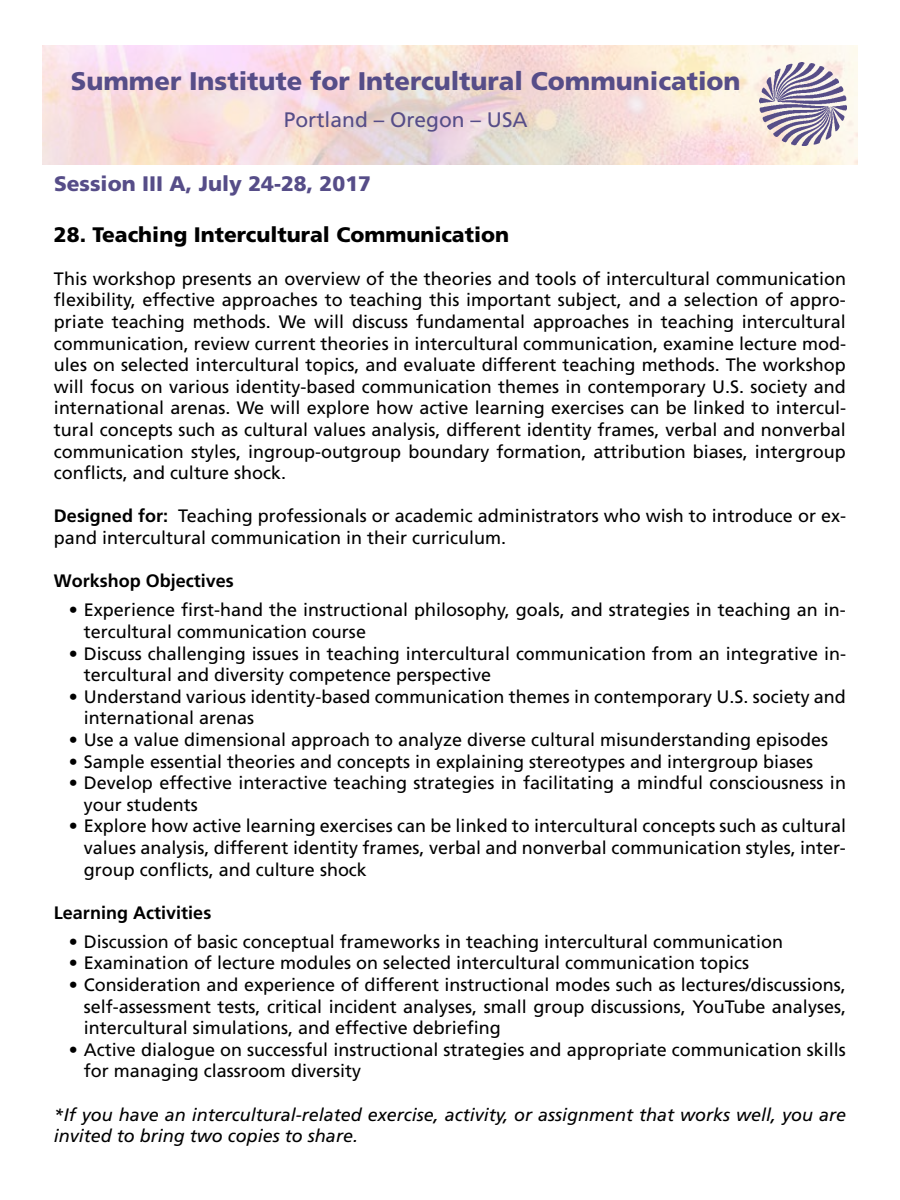
<style>
.page{position:relative;width:900px;height:1200px;background:#fff}
.page>*{position:absolute;margin:0;border:0;box-sizing:border-box;transform-origin:0 0}
.t1{font:900 25.5px "Frutiger";color:#564d88}
.t2{font:900 21px "Frutiger";color:#000}
.t3{font:900 21px "Frutiger";color:#564d88}
.t4{font:21px "Frutiger";color:#564d88}
.t5{font:18px/21.6px "Frutiger";color:#000}
.t6{font:italic 18px/21.6px "Frutiger";color:#000}
.t7{font:700 18px "Frutiger";color:#000}
.s1{font-weight:700}
</style>
<div class="page">
<img style="left:42px;top:45px;width:816px;height:120px">
<img style="left:760px;top:62px;width:86px;height:84px">
<h1 class="t1" style="left:71px;top:66px;width:671px">Summer Institute for Intercultural Communication</h1>
<p class="t4" style="left:284px;top:108px;width:245px">Portland – Oregon – USA</p>
<p class="t3" style="left:54px;top:171px;width:319px">Session III A, July 24-28, 2017</p>
<p class="t2" style="left:54px;top:222px;width:457px">28. Teaching Intercultural Communication</p>
<p class="t5" style="left:54px;top:268px;width:794px;text-align:justify">This workshop presents an overview of the theories and tools of intercultural communication flexibility, effective approaches to teaching this important subject, and a selection of appro&shy;priate teaching methods. We will discuss fundamental approaches in teaching intercultural communication, review current theories in intercultural communication, examine lecture mod&shy;ules on selected intercultural topics, and evaluate different teaching methods. The workshop will focus on various identity-based communication themes in contemporary U.S. society and international arenas. We will explore how active learning exercises can be linked to intercul&shy;tural concepts such as cultural values analysis, different identity frames, verbal and nonverbal communication styles, ingroup-outgroup boundary formation, attribution biases, intergroup conflicts, and culture shock.</p>
<p class="t5" style="left:54px;top:505px;width:794px"><span class="s1">Designed for:</span> Teaching professionals or academic administrators who wish to introduce or ex&shy;pand intercultural communication in their curriculum.</p>
<p class="t7" style="left:54px;top:570px;width:181px">Workshop Objectives</p>
<p class="t5" style="left:84px;top:599px;width:763px;text-indent:-15px">• Experience first-hand the instructional philosophy, goals, and strategies in teaching an in&shy;tercultural communication course</p>
<p class="t5" style="left:84px;top:643px;width:764px;text-indent:-15px">• Discuss challenging issues in teaching intercultural communication from an integrative in&shy;tercultural and diversity competence perspective</p>
<p class="t5" style="left:84px;top:686px;width:763px;text-indent:-15px">• Understand various identity-based communication themes in contemporary U.S. society and international arenas</p>
<p class="t5" style="left:69px;top:729px;width:761px">• Use a value dimensional approach to analyze diverse cultural misunderstanding episodes</p>
<p class="t5" style="left:69px;top:751px;width:746px">• Sample essential theories and concepts in explaining stereotypes and intergroup biases</p>
<p class="t5" style="left:84px;top:772px;width:764px;text-indent:-15px">• Develop effective interactive teaching strategies in facilitating a mindful consciousness in your students</p>
<p class="t5" style="left:84px;top:815px;width:764px;text-align:justify;text-indent:-15px">• Explore how active learning exercises can be linked to intercultural concepts such as cultural values analysis, different identity frames, verbal and nonverbal communication styles, inter&shy;group conflicts, and culture shock</p>
<p class="t7" style="left:54px;top:902px;width:159px">Learning Activities</p>
<p class="t5" style="left:69px;top:931px;width:716px">• Discussion of basic conceptual frameworks in teaching intercultural communication</p>
<p class="t5" style="left:69px;top:952px;width:682px">• Examination of lecture modules on selected intercultural communication topics</p>
<p class="t5" style="left:84px;top:974px;width:764px;text-align:justify;text-indent:-15px">• Consideration and experience of different instructional modes such as lectures/discussions, self-assessment tests, critical incident analyses, small group discussions, YouTube analyses, intercultural simulations, and effective debriefing</p>
<p class="t5" style="left:84px;top:1039px;width:763px;text-indent:-15px">• Active dialogue on successful instructional strategies and appropriate communication skills for managing classroom diversity</p>
<p class="t6" style="left:54px;top:1104px;width:794px">*If you have an intercultural-related exercise, activity, or assignment that works well, you are invited to bring two copies to share.</p>
</div>
